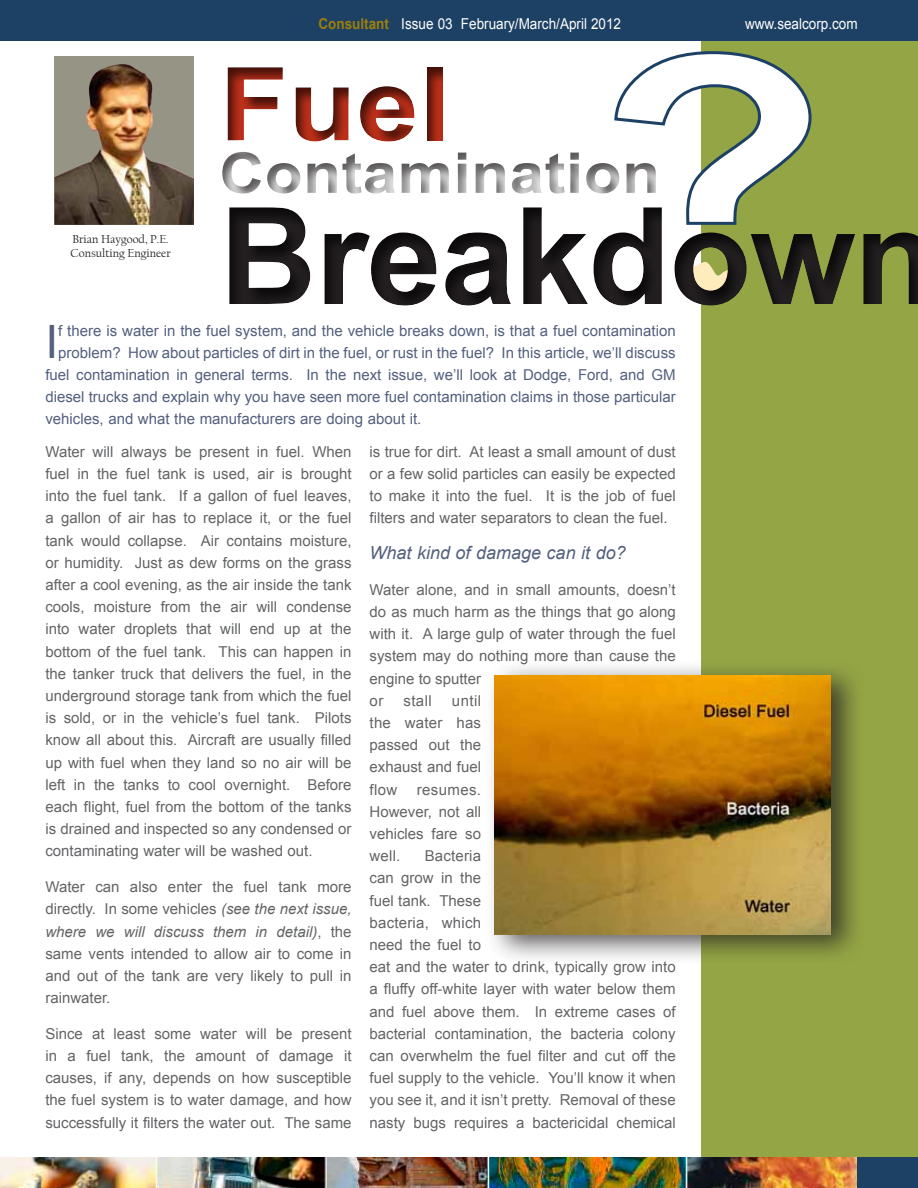
<style>
.page{position:relative;width:918px;height:1188px;background:#fff}
.page>*{position:absolute;margin:0;border:0;box-sizing:border-box;transform-origin:0 0}
.t1{font:700 102px "Arial";color:#c0311a;scale:1.1 1}
.t2{font:46.05px "Arial";color:#53607e}
.t3{font:italic 18px "Arial";color:#53607e}
.t4{font:15px/22.2px "Arial";color:#636466;text-align:justify}
.t5{font:15px "Arial";color:#53607e}
.t6{font:15px "Arial";color:#fff;scale:.9 1}
.t7{font:12px/14.4px "Californian FB";color:#231f20}
.s1{font-weight:700;color:#9c7e0c}
.s2{font-style:italic}
</style>
<div class="page">
<div style="left:701px;top:0;width:217px;height:1188px;background:#94a545"></div>
<img style="left:0;top:1158px;width:858px;height:30px">
<div style="left:0;top:0;width:918px;height:40px;background:#1d4164"></div>
<div style="left:858px;top:1158px;width:60px;height:30px;background:#1d4164"></div>
<div style="left:54px;top:57px;width:140px;height:168px;background:#959485"></div>
<img style="left:54px;top:64px;width:93px;height:161px">
<div style="left:147px;top:36px;width:771px;height:304px;background:#231f20;opacity:.75"></div>
<svg style="left:613px;top:50px;width:200px;height:116px"></svg>
<div style="left:132px;top:166px;width:786px;height:190px;background:#231f20;opacity:.75"></div>
<div style="left:483px;top:659px;width:381px;height:305px;background:#231f20;opacity:.75"></div>
<img style="left:495px;top:675px;width:335px;height:259px">
<p class="t6" style="left:318px;top:14px;width:338px"><span class="s1">Consultant</span> Issue 03 February/March/April 2012</p>
<p class="t6" style="left:745px;top:14px;width:127px">www.sealcorp.com</p>
<p class="t7" style="left:71px;top:232px;width:102px">Brian Haygood, P.E.<br>Consulting Engineer</p>
<h1 class="t1" style="left:219px;top:37px;width:211px">Fuel</h1>
<h2 class="t2" style="left:45px;top:312px;width:14px">I</h2>
<p class="t5" style="left:58px;top:321px;width:619px">f there is water in the fuel system, and the vehicle breaks down, is that a fuel contamination</p>
<p class="t5" style="left:58px;top:343px;width:619px">problem? How about particles of dirt in the fuel, or rust in the fuel? In this article, we’ll discuss</p>
<p class="t5" style="left:45px;top:365px;width:632px">fuel contamination in general terms. In the next issue, we’ll look at Dodge, Ford, and GM</p>
<p class="t5" style="left:45px;top:387px;width:632px">diesel trucks and explain why you have seen more fuel contamination claims in those particular</p>
<p class="t5" style="left:45px;top:409px;width:378px">vehicles, and what the manufacturers are doing about it.</p>
<p class="t4" style="left:45px;top:441px;width:308px">Water will always be present in fuel. When fuel in the fuel tank is used, air is brought into the fuel tank. If a gallon of fuel leaves, a gallon of air has to replace it, or the fuel tank would collapse. Air contains moisture, or humidity. Just as dew forms on the grass after a cool evening, as the air inside the tank cools, moisture from the air will condense into water droplets that will end up at the bottom of the fuel tank. This can happen in the tanker truck that delivers the fuel, in the underground storage tank from which the fuel is sold, or in the vehicle’s fuel tank. Pilots know all about this. Aircraft are usually filled up with fuel when they land so no air will be left in the tanks to cool overnight. Before each flight, fuel from the bottom of the tanks is drained and inspected so any condensed or contaminating water will be washed out.</p>
<p class="t4" style="left:45px;top:876px;width:308px">Water can also enter the fuel tank more directly. In some vehicles <span class="s2">(see the next issue, where we will discuss them in detail)</span>, the same vents intended to allow air to come in and out of the tank are very likely to pull in rainwater.</p>
<p class="t4" style="left:45px;top:1023px;width:308px">Since at least some water will be present in a fuel tank, the amount of damage it causes, if any, depends on how susceptible the fuel system is to water damage, and how successfully it filters the water out. The same</p>
<p class="t4" style="left:370px;top:441px;width:308px">is true for dirt. At least a small amount of dust or a few solid particles can easily be expected to make it into the fuel. It is the job of fuel filters and water separators to clean the fuel.</p>
<p class="t3" style="left:370px;top:541px;width:258px">What kind of damage can it do?</p>
<p class="t4" style="left:370px;top:579px;width:308px;text-align:left">Water alone, and in small amounts, doesn’t do as much harm as the things that go along with it. A large gulp of water through the fuel system may do nothing more than cause the engine to sputter<br>or</p>
<p class="t4" style="left:370px;top:690px;width:113px;text-indent:82px">until the water has passed out the exhaust and fuel flow</p>
<p class="t4" style="left:403px;top:690px;width:30px">stall</p>
<p class="t4" style="left:370px;top:778px;width:113px;text-indent:47px">resumes.<br>However, not all vehicles fare so well.</p>
<p class="t4" style="left:370px;top:845px;width:308px;text-align:left;text-indent:55px">Bacteria<br>can grow in the<br>fuel tank. These<br>bacteria, which<br>need the fuel to<br>eat and the water to drink, typically grow into a fluffy off-white layer with water below them and fuel above them. In extreme cases of bacterial contamination, the bacteria colony can overwhelm the fuel filter and cut off the fuel supply to the vehicle. You’ll know it when you see it, and it isn’t pretty. Removal of these nasty bugs requires a bactericidal chemical</p>
</div>
